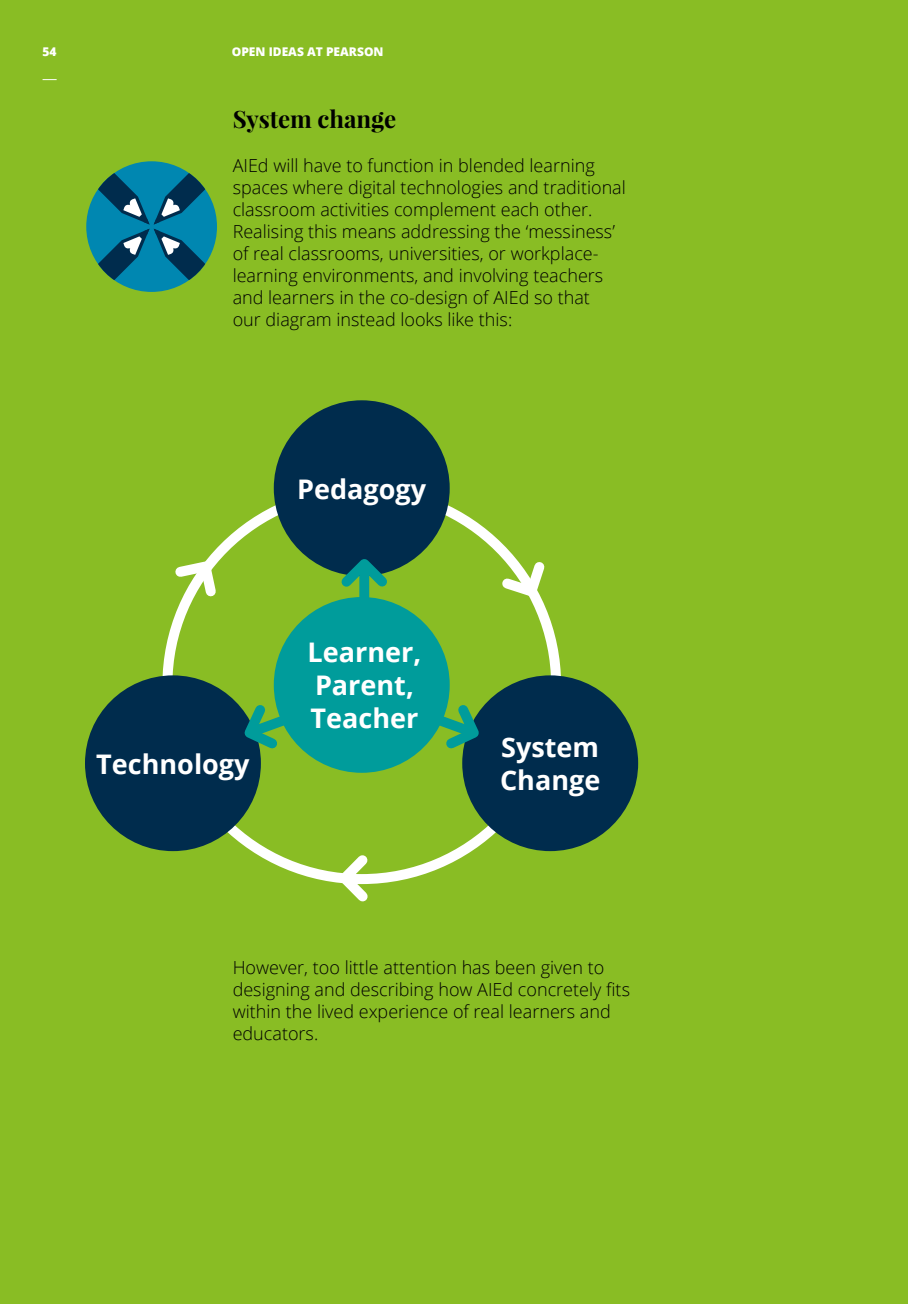
<style>
.page{position:relative;width:908px;height:1304px;background:#fff}
.page>*{position:absolute;margin:0;border:0;box-sizing:border-box;transform-origin:0 0}
.t1{font:700 27px/33px "Open Sans";color:#fff}
.t2{font:700 24px "Playfair Display";color:#000}
.t3{font:300 18px/22px "Open Sans";color:#000}
.t4{font:800 12px "Open Sans";color:#fff}
</style>
<div class="page">
<div style="left:0;top:0;width:907px;height:1304px;background:#89bd24"></div>
<svg style="left:43px;top:79px;width:14px;height:1px"></svg>
<svg style="left:86px;top:161px;width:131px;height:131px"></svg>
<div style="left:274px;top:597px;width:175px;height:176px;background:#009c9b;border-radius:50%"></div>
<div style="left:85px;top:675px;width:176px;height:176px;background:#002c4d;border-radius:50%"></div>
<div style="left:462px;top:675px;width:176px;height:176px;background:#002c4d;border-radius:50%"></div>
<svg style="left:498px;top:554px;width:47px;height:50px"></svg>
<svg style="left:175px;top:555px;width:47px;height:48px"></svg>
<svg style="left:330px;top:855px;width:46px;height:47px"></svg>
<div style="left:274px;top:400px;width:175px;height:176px;background:#002c4d;border-radius:50%"></div>
<svg style="left:332px;top:559px;width:64px;height:37px"></svg>
<div style="left:359px;top:567px;width:10px;height:33px;background:#009c9b"></div>
<svg style="left:427px;top:697px;width:59px;height:60px"></svg>
<svg style="left:236px;top:697px;width:60px;height:60px"></svg>
<p class="t4" style="left:43px;top:42px;width:16px">54</p>
<p class="t4" style="left:232px;top:42px;width:153px">OPEN IDEAS AT PEARSON</p>
<h2 class="t2" style="left:232px;top:104px;width:165px">System change</h2>
<p class="t3" style="left:232px;top:154px;width:394px">AIEd will have to function in blended learning spaces where digital technologies and traditional classroom activities complement each other.<br>Realising this means addressing the ‘messiness’ of real classrooms, universities, or workplace&shy;learning environments, and involving teachers and learners in the co-design of AIEd so that<br>our diagram instead looks like this:</p>
<h1 class="t1" style="left:297px;top:472px;width:130px">Pedagogy</h1>
<h1 class="t1" style="left:96px;top:747px;width:155px">Technology</h1>
<h1 class="t1" style="left:307px;top:635px;width:115px">Learner,<br>Parent,<br>Teacher</h1>
<h1 class="t1" style="left:500px;top:730px;width:102px">System<br>Change</h1>
<p class="t3" style="left:232px;top:956px;width:398px">However, too little attention has been given to designing and describing how AIEd concretely fits within the lived experience of real learners and educators.</p>
</div>
